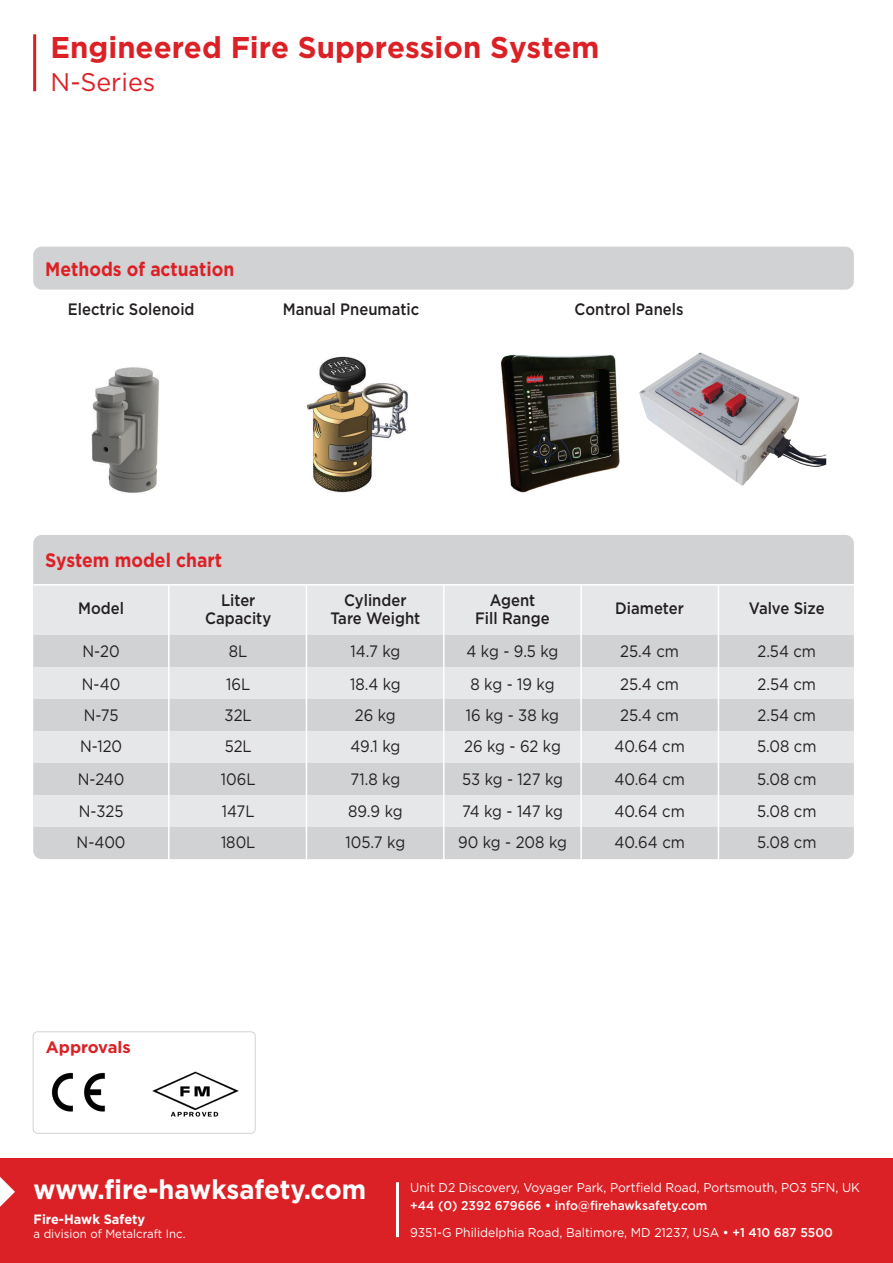
<style>
.page{position:relative;width:893px;height:1263px;background:#fff}
.page>*{position:absolute;margin:0;border:0;box-sizing:border-box;transform-origin:0 0}
.t1{font:700 30px "Gotham";color:#dc2126}
.t2{font:700 27px "Gotham";color:#fff;scale:.95 1}
.t3{font:25.5px "Gotham";color:#dc2126}
.t4{font:700 19.5px "Gotham";color:#dc2126;scale:.9 1}
.t5{font:16.5px "Gotham";color:#231f20;scale:.9 1}
.t6{font:500 16.5px/18px "Gotham";color:#231f20;text-align:center;scale:.9 1}
.t7{font:700 16.5px "Gotham";color:#dc2126}
.t8{font:700 13.5px "Gotham";color:#fff;scale:.95 1}
.t9{font:500 12.75px/27px "Gotham";color:#fff;scale:.95 1}
.t10{font:12.75px "Gotham";color:#fff;scale:.95 1}
.t11{font:12px "Gotham";color:#fff;scale:.95 1}
.s1{font-weight:400}
</style>
<div class="page">
<hr style="left:33px;top:34px;width:3px;height:57px;background:#dc2126">
<div style="left:33px;top:535px;width:821px;height:324px;background:#d1d2d4;border-radius:9px"></div>
<div style="left:33px;top:247px;width:821px;height:43px;background:#d1d2d4;border-radius:9px"></div>
<div style="left:33px;top:585px;width:821px;height:50px;background:#e6e7e9"></div>
<div style="left:33px;top:667px;width:821px;height:32px;background:#e6e7e9"></div>
<div style="left:33px;top:731px;width:821px;height:32px;background:#e6e7e9"></div>
<div style="left:33px;top:794px;width:821px;height:32px;background:#e6e7e9"></div>
<hr style="left:718px;top:585px;width:1px;height:274px;background:#fff">
<hr style="left:580px;top:585px;width:2px;height:274px;background:#fff">
<hr style="left:443px;top:585px;width:2px;height:275px;background:#fff">
<hr style="left:306px;top:585px;width:1px;height:274px;background:#fff">
<hr style="left:168px;top:585px;width:2px;height:274px;background:#fff">
<hr style="left:33px;top:584px;width:821px;height:1px;background:#fff">
<img style="left:306px;top:356px;width:102px;height:137px">
<img style="left:91px;top:367px;width:68px;height:126px">
<div style="left:33px;top:1031px;width:223px;height:103px;border:1px solid #d1d2d4;border-radius:4px"></div>
<div style="left:0;top:1159px;width:893px;height:104px;background:#dc2126"></div>
<svg style="left:0;top:1177px;width:15px;height:30px"></svg>
<hr style="left:396px;top:1182px;width:3px;height:55px;background:#fff">
<img style="left:501px;top:354px;width:119px;height:139px">
<img style="left:639px;top:352px;width:187px;height:134px">
<img style="left:51px;top:1072px;width:54px;height:40px">
<img style="left:149px;top:1071px;width:93px;height:62px">
<h1 class="t1" style="left:51px;top:27px;width:550px">Engineered Fire Suppression System</h1>
<h3 class="t3" style="left:51px;top:66px;width:106px">N-Series</h3>
<p class="t4" style="left:45px;top:256px;width:212px">Methods of actuation</p>
<p class="t6" style="left:68px;top:300px;width:142px">Electric Solenoid</p>
<p class="t6" style="left:283px;top:300px;width:153px">Manual Pneumatic</p>
<p class="t6" style="left:574px;top:300px;width:123px">Control Panels</p>
<p class="t4" style="left:45px;top:547px;width:198px">System model chart</p>
<p class="t6" style="left:78px;top:599px;width:52px">Model</p>
<p class="t6" style="left:205px;top:591px;width:75px">Liter<br>Capacity</p>
<p class="t6" style="left:330px;top:591px;width:102px">Cylinder<br>Tare Weight</p>
<p class="t6" style="left:475px;top:591px;width:84px">Agent<br>Fill Range</p>
<p class="t6" style="left:615px;top:599px;width:78px">Diameter</p>
<p class="t6" style="left:749px;top:599px;width:86px">Valve Size</p>
<p class="t5" style="left:82px;top:641px;width:43px">N-20</p>
<p class="t5" style="left:229px;top:641px;width:22px">8L</p>
<p class="t5" style="left:350px;top:641px;width:57px">14.7 kg</p>
<p class="t5" style="left:467px;top:641px;width:104px">4 kg - 9.5 kg</p>
<p class="t5" style="left:620px;top:641px;width:67px">25.4 cm</p>
<p class="t5" style="left:757px;top:641px;width:67px">2.54 cm</p>
<p class="t5" style="left:82px;top:673px;width:44px">N-40</p>
<p class="t5" style="left:226px;top:673px;width:28px">16L</p>
<p class="t5" style="left:350px;top:673px;width:58px">18.4 kg</p>
<p class="t5" style="left:470px;top:673px;width:95px">8 kg - 19 kg</p>
<p class="t5" style="left:620px;top:673px;width:67px">25.4 cm</p>
<p class="t5" style="left:757px;top:673px;width:67px">2.54 cm</p>
<p class="t5" style="left:84px;top:705px;width:40px">N-75</p>
<p class="t5" style="left:225px;top:705px;width:32px">32L</p>
<p class="t5" style="left:355px;top:705px;width:47px">26 kg</p>
<p class="t5" style="left:466px;top:705px;width:105px">16 kg - 38 kg</p>
<p class="t5" style="left:620px;top:705px;width:67px">25.4 cm</p>
<p class="t5" style="left:757px;top:705px;width:67px">2.54 cm</p>
<p class="t5" style="left:80px;top:736px;width:48px">N-120</p>
<p class="t5" style="left:225px;top:736px;width:32px">52L</p>
<p class="t5" style="left:350px;top:736px;width:57px">49.1 kg</p>
<p class="t5" style="left:464px;top:736px;width:109px">26 kg - 62 kg</p>
<p class="t5" style="left:614px;top:736px;width:80px">40.64 cm</p>
<p class="t5" style="left:757px;top:736px;width:68px">5.08 cm</p>
<p class="t5" style="left:78px;top:768px;width:54px">N-240</p>
<p class="t5" style="left:221px;top:768px;width:40px">106L</p>
<p class="t5" style="left:351px;top:768px;width:57px">71.8 kg</p>
<p class="t5" style="left:462px;top:768px;width:114px">53 kg - 127 kg</p>
<p class="t5" style="left:614px;top:768px;width:80px">40.64 cm</p>
<p class="t5" style="left:757px;top:768px;width:68px">5.08 cm</p>
<p class="t5" style="left:79px;top:801px;width:51px">N-325</p>
<p class="t5" style="left:222px;top:801px;width:38px">147L</p>
<p class="t5" style="left:348px;top:801px;width:62px">89.9 kg</p>
<p class="t5" style="left:462px;top:801px;width:114px">74 kg - 147 kg</p>
<p class="t5" style="left:614px;top:801px;width:80px">40.64 cm</p>
<p class="t5" style="left:757px;top:801px;width:68px">5.08 cm</p>
<p class="t5" style="left:77px;top:831px;width:56px">N-400</p>
<p class="t5" style="left:221px;top:831px;width:40px">180L</p>
<p class="t5" style="left:346px;top:831px;width:68px">105.7 kg</p>
<p class="t5" style="left:458px;top:831px;width:122px">90 kg - 208 kg</p>
<p class="t5" style="left:614px;top:831px;width:80px">40.64 cm</p>
<p class="t5" style="left:757px;top:831px;width:68px">5.08 cm</p>
<p class="t7" style="left:46px;top:1036px;width:86px">Approvals</p>
<h2 class="t2" style="left:34px;top:1171px;width:352px">www.fire-hawksafety.com</h2>
<p class="t8" style="left:34px;top:1210px;width:119px">Fire-Hawk Safety</p>
<p class="t11" style="left:34px;top:1226px;width:161px">a division of Metalcraft Inc.</p>
<p class="t10" style="left:410px;top:1179px;width:475px">Unit D2 Discovery, Voyager Park, Portfield Road, Portsmouth, PO3 5FN, UK</p>
<p class="t9" style="left:410px;top:1191px;width:446px">+44 (0) 2392 679666 • info@firehawksafety.com<br><span class="s1">9351-G Philidelphia Road, Baltimore, MD 21237, USA</span> • +1 410 687 5500</p>
</div>
